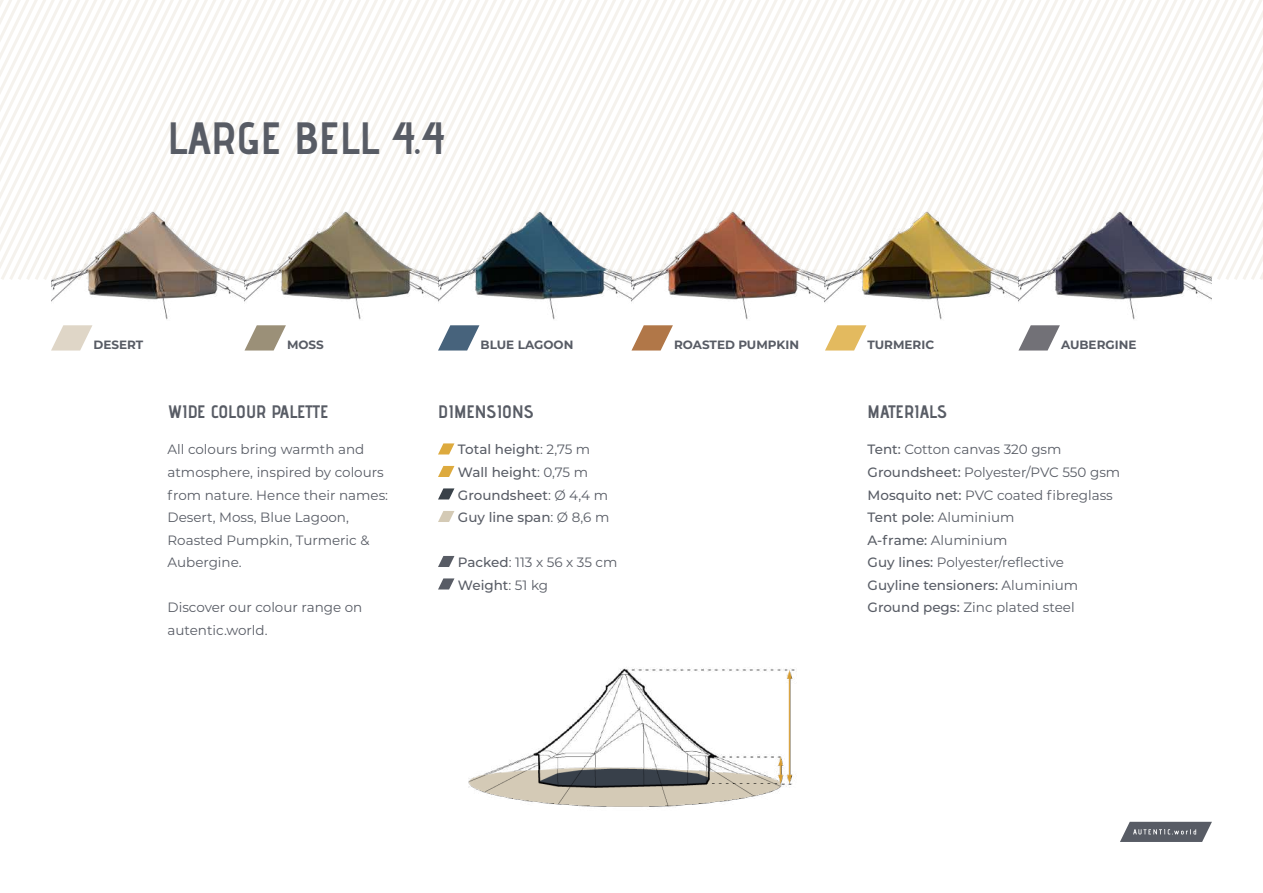
<style>
.page{position:relative;width:1263px;height:893px;background:#fff}
.page>*{position:absolute;margin:0;border:0;box-sizing:border-box;transform-origin:0 0}
.t1{font:700 45px "Advent Pro";color:#585c65}
.t2{font:700 18px "Advent Pro";color:#585c65}
.t3{font:13.5px/22.5px "Montserrat";color:#585c65}
.t4{font:500 13.5px/22.5px "Montserrat";color:#585c65}
.t5{font:700 12px "Montserrat";color:#585c65}
.s1{font-weight:400}
.s2{font-weight:500}
</style>
<div class="page">
<svg style="left:993px;top:0;width:9px;height:176px"></svg>
<svg style="left:1010px;top:0;width:9px;height:176px"></svg>
<svg style="left:1019px;top:0;width:8px;height:176px"></svg>
<svg style="left:1027px;top:0;width:9px;height:176px"></svg>
<svg style="left:1036px;top:0;width:8px;height:176px"></svg>
<svg style="left:1044px;top:0;width:9px;height:176px"></svg>
<svg style="left:1053px;top:0;width:8px;height:176px"></svg>
<svg style="left:1061px;top:0;width:9px;height:176px"></svg>
<svg style="left:1070px;top:0;width:8px;height:176px"></svg>
<svg style="left:1078px;top:0;width:9px;height:176px"></svg>
<svg style="left:1087px;top:0;width:8px;height:176px"></svg>
<svg style="left:1095px;top:0;width:9px;height:176px"></svg>
<svg style="left:1104px;top:0;width:159px;height:280px"></svg>
<svg style="left:1120px;top:822px;width:92px;height:20px;background:#72757d"></svg>
<svg style="left:51px;top:331px;width:39px;height:20px"></svg>
<svg style="left:244px;top:331px;width:39px;height:20px"></svg>
<svg style="left:438px;top:331px;width:39px;height:20px"></svg>
<svg style="left:631px;top:331px;width:39px;height:20px"></svg>
<svg style="left:825px;top:331px;width:39px;height:20px"></svg>
<svg style="left:1018px;top:331px;width:39px;height:20px"></svg>
<img style="left:51px;top:176px;width:1161px;height:155px">
<img style="left:468px;top:668px;width:327px;height:139px">
<svg style="left:438px;top:443px;width:16px;height:11px"></svg>
<svg style="left:438px;top:466px;width:16px;height:11px"></svg>
<svg style="left:438px;top:488px;width:16px;height:11px"></svg>
<svg style="left:438px;top:511px;width:16px;height:11px"></svg>
<svg style="left:438px;top:556px;width:16px;height:11px"></svg>
<svg style="left:438px;top:578px;width:16px;height:11px"></svg>
<h1 class="t1" style="left:168px;top:111px;width:279px">LARGE BELL 4.4</h1>
<p class="t5" style="left:94px;top:336px;width:51px">DESERT</p>
<p class="t5" style="left:287px;top:336px;width:38px">MOSS</p>
<p class="t5" style="left:480px;top:336px;width:94px">BLUE LAGOON</p>
<p class="t5" style="left:674px;top:336px;width:127px">ROASTED PUMPKIN</p>
<p class="t5" style="left:867px;top:336px;width:68px">TURMERIC</p>
<p class="t5" style="left:1061px;top:336px;width:77px">AUBERGINE</p>
<h2 class="t2" style="left:168px;top:401px;width:162px">WIDE COLOUR PALETTE</h2>
<p class="t3" style="left:168px;top:438px;width:222px">All colours bring warmth and atmosphere, inspired by colours from nature. Hence their names:<br>Desert, Moss, Blue Lagoon,<br>Roasted Pumpkin, Turmeric &amp;<br>Aubergine.</p>
<p class="t3" style="left:168px;top:595px;width:196px">Discover our colour range on autentic.world.</p>
<h2 class="t2" style="left:438px;top:401px;width:97px">DIMENSIONS</h2>
<p class="t4" style="left:458px;top:438px;width:153px">Total height<span class="s1">: 2,75 m<br></span>Wall height<span class="s1">: 0,75 m<br></span>Groundsheet<span class="s1">: Ø 4,4 m<br></span>Guy line span<span class="s1">: Ø 8,6 m</span></p>
<p class="t3" style="left:458px;top:550px;width:161px"><span class="s2">Packed</span>: 113 x 56 x 35 cm<br><span class="s2">Weight</span>: 51 kg</p>
<h2 class="t2" style="left:867px;top:401px;width:81px">MATERIALS</h2>
<p class="t3" style="left:867px;top:438px;width:254px"><span class="s2">Tent:</span> Cotton canvas 320 gsm<br><span class="s2">Groundsheet:</span> Polyester/PVC 550 gsm<br><span class="s2">Mosquito net:</span> PVC coated fibreglass<br><span class="s2">Tent pole:</span> Aluminium<br><span class="s2">A-frame:</span> Aluminium<br><span class="s2">Guy lines:</span> Polyester/reflective<br><span class="s2">Guyline tensioners:</span> Aluminium<br><span class="s2">Ground pegs:</span> Zinc plated steel</p>
</div>
